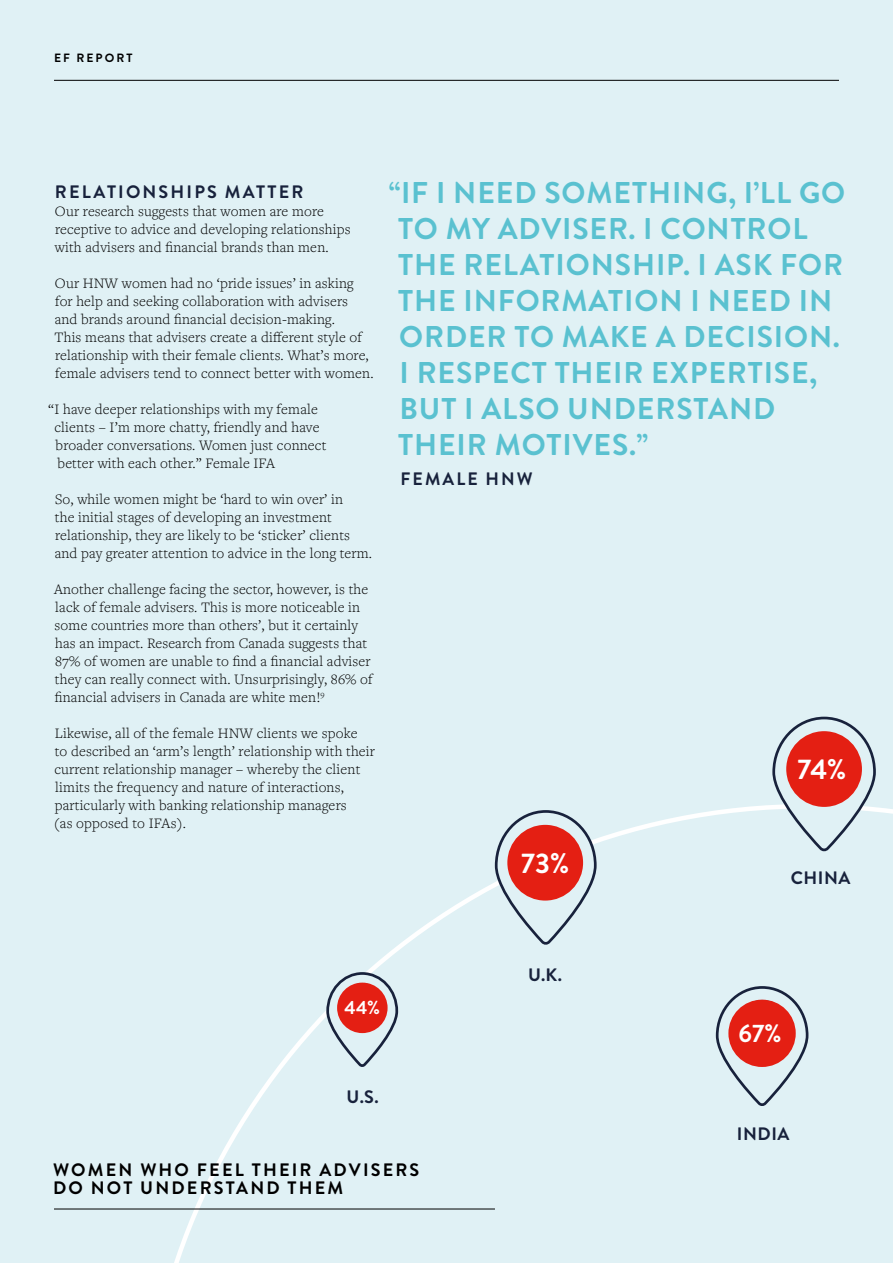
<style>
.page{position:relative;width:893px;height:1263px;background:#e0f1f5}
.page>*{position:absolute;margin:0;border:0;box-sizing:border-box;transform-origin:0 0}
.t1{font:700 30px/36px "Brandon Grotesque";letter-spacing:.03em;color:#5ac1d0}
.t2{font:700 28.35px "Brandon Grotesque";color:#fff}
.t3{font:700 25.2px "Brandon Grotesque";color:#fff}
.t4{font:700 18.9px "Brandon Grotesque";color:#fff}
.t5{font:700 18px "Brandon Grotesque";letter-spacing:.12em;color:#18223c}
.t6{font:700 18px/18px "Brandon Grotesque";letter-spacing:.12em;color:#000}
.t7{font:300 15px/18px "Freight Text Pro";letter-spacing:.01em;color:#000}
.t8{font:700 12px "Brandon Grotesque";letter-spacing:.17em;color:#000}
</style>
<div class="page">
<svg style="left:140px;top:805px;width:753px;height:458px"></svg>
<svg style="left:325px;top:971px;width:72px;height:99px"></svg>
<div style="left:337px;top:982px;width:51px;height:51px;background:#e41f13;border-radius:50%"></div>
<svg style="left:493px;top:809px;width:102px;height:139px"></svg>
<div style="left:507px;top:825px;width:76px;height:75px;background:#e41f13;border-radius:50%"></div>
<svg style="left:714px;top:985px;width:93px;height:124px"></svg>
<div style="left:728px;top:1000px;width:68px;height:67px;background:#e41f13;border-radius:50%"></div>
<svg style="left:771px;top:716px;width:104px;height:138px"></svg>
<div style="left:786px;top:731px;width:76px;height:76px;background:#e41f13;border-radius:50%"></div>
<hr style="left:54px;top:80px;width:785px;height:1px;background:#000">
<hr style="left:54px;top:1208px;width:441px;height:1px;background:#000">
<p class="t8" style="left:54px;top:50px;width:80px">EF REPORT</p>
<p class="t5" style="left:55px;top:179px;width:250px">RELATIONSHIPS MATTER</p>
<p class="t7" style="left:55px;top:202px;width:297px">Our research suggests that women are more receptive to advice and developing relationships with advisers and financial brands than men.</p>
<p class="t7" style="left:55px;top:274px;width:320px">Our HNW women had no ‘pride issues’ in asking for help and seeking collaboration with advisers and brands around financial decision-making.<br>This means that advisers create a different style of relationship with their female clients. What’s more, female advisers tend to connect better with women.</p>
<p class="t7" style="left:54px;top:400px;width:273px;text-indent:-6px">“I have deeper relationships with my female clients – I’m more chatty, friendly and have broader conversations. Women just connect better with each other.” Female IFA</p>
<p class="t7" style="left:55px;top:490px;width:319px">So, while women might be ‘hard to win over’ in<br>the initial stages of developing an investment relationship, they are likely to be ‘sticker’ clients and pay greater attention to advice in the long term.</p>
<p class="t7" style="left:54px;top:580px;width:320px">Another challenge facing the sector, however, is the lack of female advisers. This is more noticeable in some countries more than others’, but it certainly has an impact. Research from Canada suggests that 87% of women are unable to find a financial adviser they can really connect with. Unsurprisingly, 86% of financial advisers in Canada are white men!<sup>9</sup></p>
<p class="t7" style="left:54px;top:724px;width:322px">Likewise, all of the female HNW clients we spoke<br>to described an ‘arm’s length’ relationship with their current relationship manager – whereby the client limits the frequency and nature of interactions, particularly with banking relationship managers<br>(as opposed to IFAs).</p>
<h1 class="t1" style="left:398px;top:175px;width:449px;text-indent:-9px">“IF I NEED SOMETHING, I’LL GO<br>TO MY ADVISER. I CONTROL<br>THE RELATIONSHIP. I ASK FOR<br>THE INFORMATION I NEED IN<br>ORDER TO MAKE A DECISION.<br>I RESPECT THEIR EXPERTISE,<br>BUT I ALSO UNDERSTAND<br>THEIR MOTIVES.”</h1>
<p class="t5" style="left:400px;top:467px;width:134px">FEMALE HNW</p>
<h2 class="t2" style="left:521px;top:843px;width:49px">73%</h2>
<h2 class="t2" style="left:797px;top:749px;width:50px">74%</h2>
<p class="t5" style="left:791px;top:865px;width:61px">CHINA</p>
<p class="t4" style="left:345px;top:994px;width:37px">44%</p>
<p class="t5" style="left:347px;top:1084px;width:33px">U.S.</p>
<p class="t5" style="left:528px;top:962px;width:35px">U.K.</p>
<h3 class="t3" style="left:738px;top:1016px;width:44px">67%</h3>
<p class="t5" style="left:737px;top:1121px;width:54px">INDIA</p>
<p class="t6" style="left:53px;top:1161px;width:368px">WOMEN WHO FEEL THEIR ADVISERS<br>DO NOT UNDERSTAND THEM</p>
</div>
